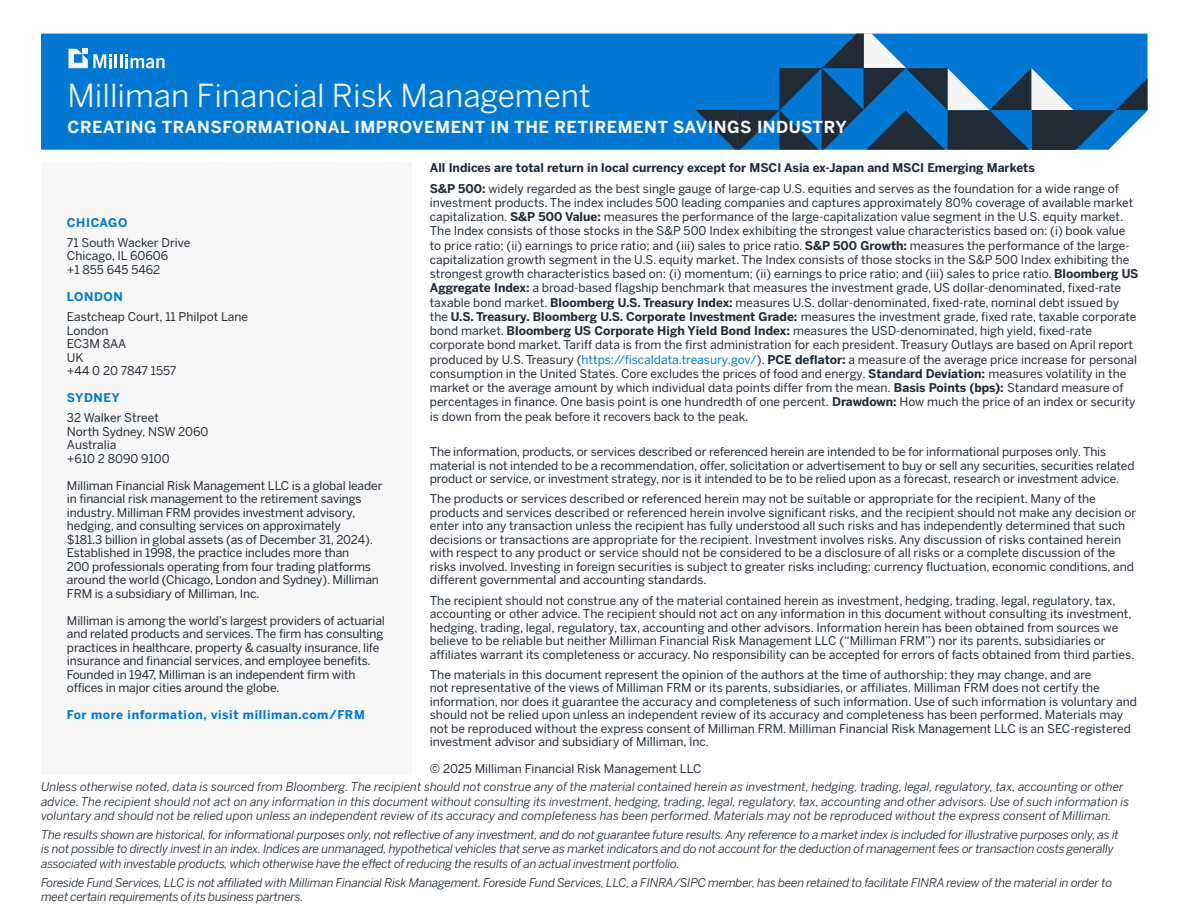
<style>
.page{position:relative;width:1188px;height:918px;background:#fff}
.page>*{position:absolute;margin:0;border:0;box-sizing:border-box;transform-origin:0 0}
.t1{font:31.5px "Benton Sans";color:#f4f4f4}
.t2{font:700 16.5px "Benton Sans";letter-spacing:.03em;color:#f4f4f4}
.t3{font:12px/13.5px "Benton Sans";color:#222b36}
.t4{font:italic 12px/14.4px "Benton Sans";letter-spacing:-.02em;color:#222b36}
.t5{font:italic 12px/14.4px "Benton Sans";color:#222b36}
.t6{font:700 12px "Benton Sans";letter-spacing:.05em;color:#0078d4}
.s1{font-weight:700}
.s2{color:#0078d4}
</style>
<div class="page">
<div style="left:41px;top:34px;width:1107px;height:116px;background:#0078d4"></div>
<svg style="left:696px;top:34px;width:451px;height:116px;background:#1969a7"></svg>
<svg style="left:68px;top:49px;width:97px;height:19px"></svg>
<div style="left:41px;top:162px;width:370px;height:612px;background:#f7f7f7"></div>
<h1 class="t1" style="left:68px;top:76px;width:525px">Milliman Financial Risk Management</h1>
<h2 class="t2" style="left:68px;top:117px;width:781px">CREATING TRANSFORMATIONAL IMPROVEMENT IN THE RETIREMENT SAVINGS INDUSTRY</h2>
<p class="t6" style="left:67px;top:215px;width:62px">CHICAGO</p>
<p class="t3" style="left:67px;top:236px;width:125px">71 South Wacker Drive<br>Chicago, IL 60606<br>+1 855 645 5462</p>
<p class="t6" style="left:67px;top:289px;width:57px">LONDON</p>
<p class="t3" style="left:67px;top:310px;width:183px">Eastcheap Court, 11 Philpot Lane<br>London<br>EC3M 8AA<br>UK<br>+44 0 20 7847 1557</p>
<p class="t6" style="left:67px;top:390px;width:54px">SYDNEY</p>
<p class="t3" style="left:67px;top:411px;width:143px">32 Walker Street<br>North Sydney, NSW 2060<br>Australia<br>+610 2 8090 9100</p>
<p class="t3" style="left:67px;top:479px;width:317px">Milliman Financial Risk Management LLC is a global leader in financial risk management to the retirement savings industry. Milliman FRM provides investment advisory, hedging, and consulting services on approximately<br>$181.3 billion in global assets (as of December 31, 2024).<br>Established in 1998, the practice includes more than<br>200 professionals operating from four trading platforms around the world (Chicago, London and Sydney). Milliman FRM is a subsidiary of Milliman, Inc.</p>
<p class="t3" style="left:67px;top:614px;width:319px">Milliman is among the world’s largest providers of actuarial and related products and services. The firm has consulting practices in healthcare, property &amp; casualty insurance, life insurance and financial services, and employee benefits.<br>Founded in 1947, Milliman is an independent firm with offices in major cities around the globe.</p>
<p class="t6" style="left:67px;top:707px;width:299px">For more information, visit milliman.com/FRM</p>
<p class="t3" style="left:430px;top:157px;width:691px;line-height:21px"><span class="s1">All Indices are total return in local currency except for MSCI Asia ex-Japan and MSCI Emerging Markets<br>S&amp;P 500:</span> widely regarded as the best single gauge of large-cap U.S. equities and serves as the foundation for a wide range of</p>
<p class="t3" style="left:430px;top:195px;width:710px;line-height:14.2px">investment products. The index includes 500 leading companies and captures approximately 80% coverage of available market capitalization. <span class="s1">S&amp;P 500 Value:</span> measures the performance of the large-capitalization value segment in the U.S. equity market.<br>The Index consists of those stocks in the S&amp;P 500 Index exhibiting the strongest value characteristics based on: (i) book value to price ratio; (ii) earnings to price ratio; and (iii) sales to price ratio. <span class="s1">S&amp;P 500 Growth:</span> measures the performance of the large&shy;capitalization growth segment in the U.S. equity market. The Index consists of those stocks in the S&amp;P 500 Index exhibiting the strongest growth characteristics based on: (i) momentum; (ii) earnings to price ratio; and (iii) sales to price ratio. <span class="s1">Bloomberg US Aggregate Index:</span> a broad-based flagship benchmark that measures the investment grade, US dollar-denominated, fixed-rate taxable bond market. <span class="s1">Bloomberg U.S. Treasury Index:</span> measures U.S. dollar-denominated, fixed-rate, nominal debt issued by the <span class="s1">U.S. Treasury. Bloomberg U.S. Corporate Investment Grade:</span> measures the investment grade, fixed rate, taxable corporate bond market. <span class="s1">Bloomberg US Corporate High Yield Bond Index:</span> measures the USD-denominated, high yield, fixed-rate corporate bond market. Tariff data is from the first administration for each president. Treasury Outlays are based on April report produced by U.S. Treasury (<span class="s2">https://fiscaldata.treasury.gov/</span>). <span class="s1">PCE deflator:</span> a measure of the average price increase for personal consumption in the United States. Core excludes the prices of food and energy. <span class="s1">Standard Deviation:</span> measures volatility in the market or the average amount by which individual data points differ from the mean. <span class="s1">Basis Points (bps):</span> Standard measure of percentages in finance. One basis point is one hundredth of one percent. <span class="s1">Drawdown:</span> How much the price of an index or security is down from the peak before it recovers back to the peak.</p>
<p class="t3" style="left:430px;top:445px;width:706px">The information, products, or services described or referenced herein are intended to be for informational purposes only. This material is not intended to be a recommendation, offer, solicitation or advertisement to buy or sell any securities, securities related product or service, or investment strategy, nor is it intended to be to be relied upon as a forecast, research or investment advice.</p>
<p class="t3" style="left:430px;top:492px;width:708px">The products or services described or referenced herein may not be suitable or appropriate for the recipient. Many of the products and services described or referenced herein involve significant risks, and the recipient should not make any decision or enter into any transaction unless the recipient has fully understood all such risks and has independently determined that such decisions or transactions are appropriate for the recipient. Investment involves risks. Any discussion of risks contained herein with respect to any product or service should not be considered to be a disclosure of all risks or a complete discussion of the risks involved. Investing in foreign securities is subject to greater risks including: currency fluctuation, economic conditions, and different governmental and accounting standards.</p>
<p class="t3" style="left:430px;top:593px;width:706px">The recipient should not construe any of the material contained herein as investment, hedging, trading, legal, regulatory, tax, accounting or other advice. The recipient should not act on any information in this document without consulting its investment, hedging, trading, legal, regulatory, tax, accounting and other advisors. Information herein has been obtained from sources we believe to be reliable but neither Milliman Financial Risk Management LLC (“Milliman FRM”) nor its parents, subsidiaries or affiliates warrant its completeness or accuracy. No responsibility can be accepted for errors of facts obtained from third parties.</p>
<p class="t3" style="left:430px;top:668px;width:709px">The materials in this document represent the opinion of the authors at the time of authorship; they may change, and are<br>not representative of the views of Milliman FRM or its parents, subsidiaries, or affiliates. Milliman FRM does not certify the information, nor does it guarantee the accuracy and completeness of such information. Use of such information is voluntary and should not be relied upon unless an independent review of its accuracy and completeness has been performed. Materials may not be reproduced without the express consent of Milliman FRM. Milliman Financial Risk Management LLC is an SEC-registered investment advisor and subsidiary of Milliman, Inc.</p>
<p class="t3" style="left:430px;top:762px;width:273px">© 2025 Milliman Financial Risk Management LLC</p>
<p class="t5" style="left:41px;top:780px;width:1090px">Unless otherwise noted, data is sourced from Bloomberg. The recipient should not construe any of the material contained herein as investment, hedging, trading, legal, regulatory, tax, accounting or other advice. The recipient should not act on any information in this document without consulting its investment, hedging, trading, legal, regulatory, tax, accounting and other advisors. Use of such information is voluntary and should not be relied upon unless an independent review of its accuracy and completeness has been performed. Materials may not be reproduced without the express consent of Milliman.</p>
<p class="t4" style="left:41px;top:827px;width:1079px">The results shown are historical, for informational purposes only, not reflective of any investment, and do not guarantee future results. Any reference to a market index is included for illustrative purposes only, as it is not possible to directly invest in an index. Indices are unmanaged, hypothetical vehicles that serve as market indicators and do not account for the deduction of management fees or transaction costs generally associated with investable products, which otherwise have the effect of reducing the results of an actual investment portfolio.</p>
<p class="t4" style="left:41px;top:875px;width:1073px">Foreside Fund Services, LLC is not affiliated with Milliman Financial Risk Management. Foreside Fund Services, LLC, a FINRA/SIPC member, has been retained to facilitate FINRA review of the material in order to meet certain requirements of its business partners.</p>
</div>
